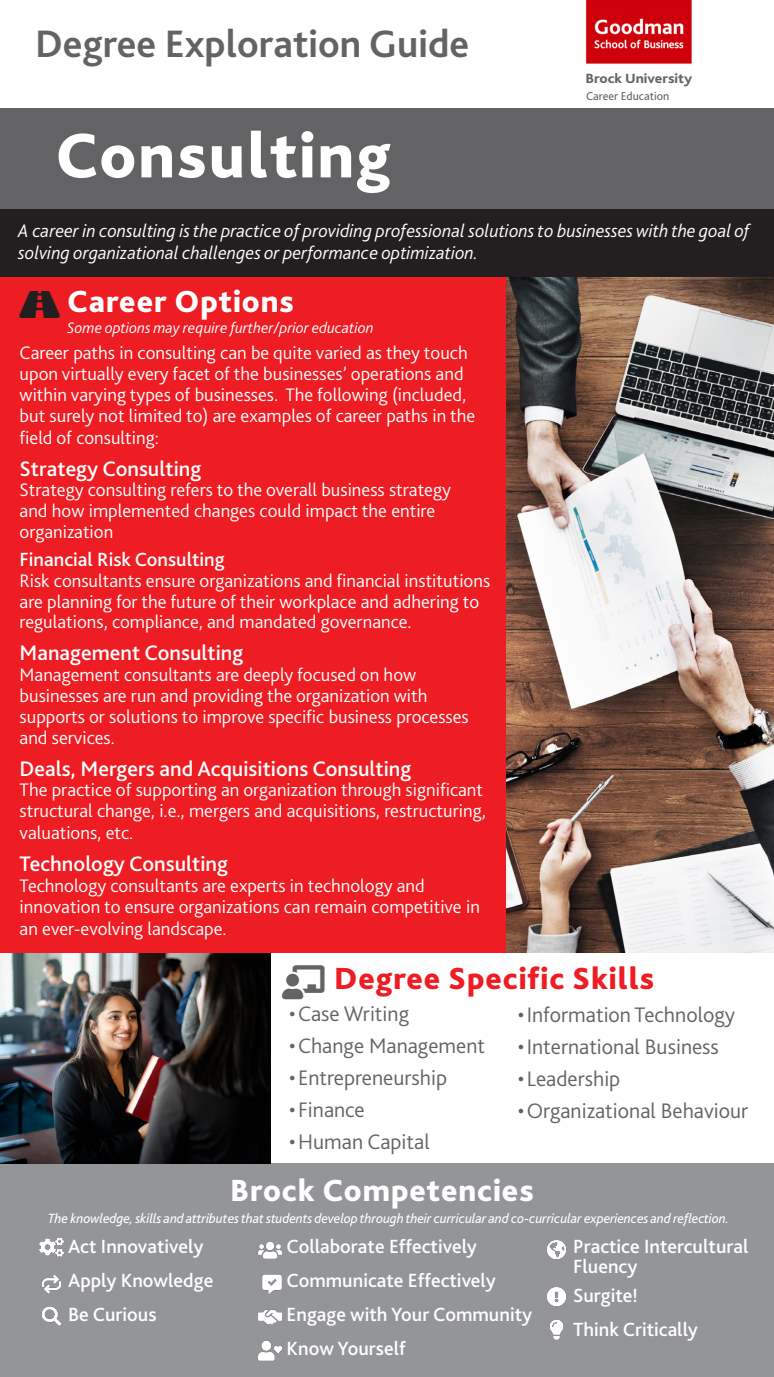
<style>
.page{position:relative;width:774px;height:1377px;background:#fff}
.page>*{position:absolute;margin:0;border:0;box-sizing:border-box;transform-origin:0 0}
.t1{font:800 66px "Bliss 2";letter-spacing:.03em;color:#fff}
.t2{font:700 40px "Bliss 2";color:#636366}
.t3{font:34px "Font Awesome 5 Free Solid";color:#636366}
.t4{font:800 32px "Bliss 2";letter-spacing:.03em;color:#fff}
.t5{font:800 32px "Bliss 2";letter-spacing:.03em;color:#ee1d23}
.t6{font:300 22px "Bliss 2";color:#636366}
.t7{font:500 22px "Bliss 2";color:#fff}
.t8{font:500 20px/34px "Bliss 2";color:#fff}
.t9{font:300 19px/20.8px "Bliss 2";color:#fff}
.t10{font:italic 300 19px/22px "Bliss 2";color:#fff}
.t11{font:italic 300 16px "Bliss 2";color:#fff}
.t12{font:italic 14px "Bliss 2";letter-spacing:-.01em;color:#fff}
.t13{font:800 14px "Bliss 2";color:#636366;scale:1.07 1}
.t14{font:12px "Bliss 2";color:#636366}
</style>
<div class="page">
<img style="left:585px;top:0;width:107px;height:64px">
<div style="left:0;top:1163px;width:774px;height:214px;background:#939598"></div>
<img style="left:42px;top:1275px;width:19px;height:19px">
<img style="left:39px;top:1237px;width:25px;height:20px">
<img style="left:42px;top:1306px;width:20px;height:20px">
<img style="left:257px;top:1241px;width:25px;height:18px">
<img style="left:262px;top:1274px;width:20px;height:20px">
<img style="left:258px;top:1309px;width:24px;height:16px">
<img style="left:258px;top:1341px;width:24px;height:20px">
<img style="left:547px;top:1240px;width:19px;height:19px">
<img style="left:547px;top:1287px;width:19px;height:19px">
<img style="left:550px;top:1320px;width:14px;height:20px">
<div style="left:0;top:108px;width:774px;height:101px;background:#636366"></div>
<div style="left:0;top:209px;width:774px;height:68px;background:#231f20"></div>
<img style="left:0;top:952px;width:270px;height:211px">
<div style="left:0;top:277px;width:507px;height:675px;background:#ee1d23"></div>
<img style="left:507px;top:277px;width:267px;height:675px">
<h2 class="t2" style="left:35px;top:19px;width:436px">Degree Exploration Guide</h2>
<p class="t1" style="left:55px;top:115px;width:337px">Consulting</p>
<p class="t13" style="left:585px;top:69px;width:101px">Brock University</p>
<p class="t14" style="left:586px;top:89px;width:85px">Career Education</p>
<p class="t10" style="left:18px;top:219px;width:733px">A career in consulting is the practice of providing professional solutions to businesses with the goal of solving organizational challenges or performance optimization.</p>
<p class="t4" style="left:67px;top:281px;width:228px">Career Options</p>
<p class="t11" style="left:67px;top:318px;width:308px">Some options may require further/prior education</p>
<p class="t9" style="left:20px;top:342px;width:457px">Career paths in consulting can be quite varied as they touch upon virtually every facet of the businesses’ operations and within varying types of businesses. The following (included, but surely not limited to) are examples of career paths in the field of consulting:</p>
<p class="t7" style="left:20px;top:455px;width:183px">Strategy Consulting</p>
<p class="t9" style="left:20px;top:479px;width:433px">Strategy consulting refers to the overall business strategy and how implemented changes could impact the entire organization</p>
<p class="t8" style="left:20px;top:542px;width:207px">Financial Risk Consulting</p>
<p class="t9" style="left:20px;top:570px;width:472px">Risk consultants ensure organizations and financial institutions are planning for the future of their workplace and adhering to regulations, compliance, and mandated governance.</p>
<p class="t7" style="left:20px;top:639px;width:225px">Management Consulting</p>
<p class="t9" style="left:20px;top:664px;width:451px">Management consultants are deeply focused on how businesses are run and providing the organization with supports or solutions to improve specific business processes and services.</p>
<p class="t7" style="left:20px;top:755px;width:393px">Deals, Mergers and Acquisitions Consulting</p>
<p class="t9" style="left:20px;top:779px;width:468px;line-height:21.4px">The practice of supporting an organization through significant structural change, i.e., mergers and acquisitions, restructuring, valuations, etc.</p>
<p class="t7" style="left:20px;top:850px;width:210px">Technology Consulting</p>
<p class="t9" style="left:20px;top:874px;width:462px;line-height:21.4px">Technology consultants are experts in technology and innovation to ensure organizations can remain competitive in an ever-evolving landscape.</p>
<p class="t3" style="left:282px;top:966px;width:44px">●□▼</p>
<p class="t5" style="left:334px;top:958px;width:322px">Degree Specific Skills</p>
<p class="t6" style="left:289px;top:1000px;width:121px">•Case Writing</p>
<p class="t6" style="left:289px;top:1032px;width:198px">•Change Management</p>
<p class="t6" style="left:289px;top:1064px;width:160px">•Entrepreneurship</p>
<p class="t6" style="left:289px;top:1096px;width:77px">•Finance</p>
<p class="t6" style="left:289px;top:1128px;width:142px">•Human Capital</p>
<p class="t6" style="left:518px;top:1001px;width:219px">•Information Technology</p>
<p class="t6" style="left:518px;top:1033px;width:203px">•International Business</p>
<p class="t6" style="left:518px;top:1065px;width:104px">• Leadership</p>
<p class="t6" style="left:518px;top:1097px;width:232px">•Organizational Behaviour</p>
<h3 class="t4" style="left:230px;top:1171px;width:305px">Brock Competencies</h3>
<p class="t12" style="left:48px;top:1210px;width:683px">The knowledge, skills and attributes that students develop through their curricular and co-curricular experiences and reflection.</p>
<p class="t8" style="left:68px;top:1229px;width:147px">Act Innovatively<br>Apply Knowledge<br>Be Curious</p>
<p class="t8" style="left:287px;top:1229px;width:247px">Collaborate Effectively<br>Communicate Effectively<br>Engage with Your Community<br>Know Yourself</p>
<p class="t8" style="left:573px;top:1236px;width:177px;line-height:20px">Practice Intercultural<br>Fluency</p>
<p class="t8" style="left:573px;top:1278px;width:126px">Surgite!<br>Think Critically</p>
</div>
